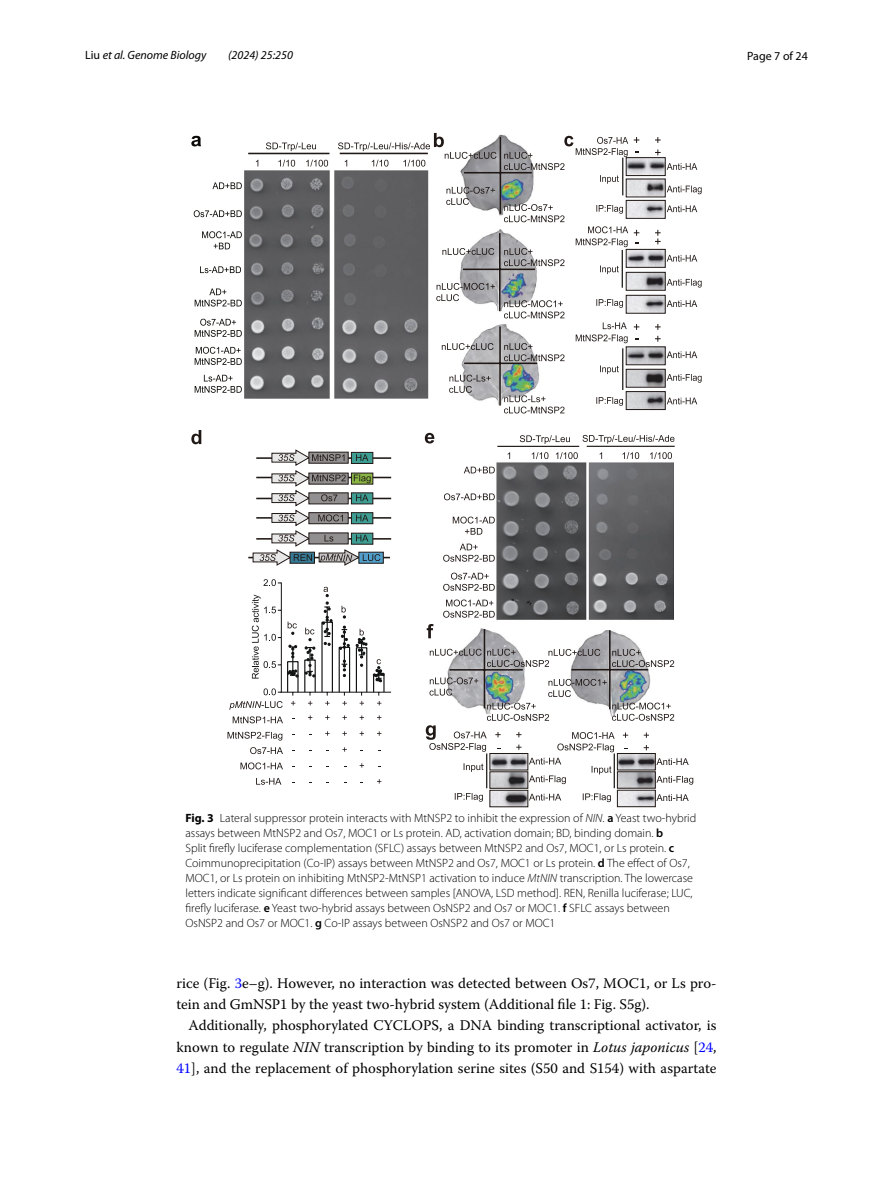
<style>
.page{position:relative;width:893px;height:1187px;background:#fff}
.page>*{position:absolute;margin:0;border:0;box-sizing:border-box;transform-origin:0 0}
.t1{font:14.7px/21.3px "Warnock Pro";color:#000}
.t2{font:300 12px/15px "Myriad Pro";color:#000}
.t3{font:italic 12px "Myriad Pro";color:#000}
.t4{font:12px "Myriad Pro";color:#000}
.s1{font-style:normal}
.s2{font-weight:700}
.s3{font-style:italic}
.s4{font-weight:600}
.s5{color:#00f}
</style>
<div class="page">
<img style="left:245px;top:135px;width:429px;height:650px">
<svg style="left:191px;top:136px;width:10px;height:10px"></svg>
<svg style="left:195px;top:319px;width:47px;height:18px"></svg>
<svg style="left:195px;top:347px;width:47px;height:18px"></svg>
<svg style="left:195px;top:375px;width:47px;height:18px"></svg>
<svg style="left:195px;top:288px;width:47px;height:18px"></svg>
<svg style="left:194px;top:210px;width:48px;height:7px"></svg>
<svg style="left:202px;top:231px;width:40px;height:18px"></svg>
<svg style="left:200px;top:266px;width:41px;height:7px"></svg>
<svg style="left:212px;top:182px;width:30px;height:7px"></svg>
<hr style="left:248px;top:153px;width:81px;height:1px;background:#1f1814">
<hr style="left:281px;top:691px;width:110px;height:1px;background:#111212">
<svg style="left:252px;top:579px;width:133px;height:116px"></svg>
<svg style="left:229px;top:701px;width:54px;height:8px"></svg>
<svg style="left:233px;top:716px;width:50px;height:7px"></svg>
<svg style="left:227px;top:731px;width:55px;height:9px"></svg>
<svg style="left:240px;top:762px;width:43px;height:7px"></svg>
<svg style="left:250px;top:747px;width:33px;height:7px"></svg>
<svg style="left:256px;top:777px;width:25px;height:7px"></svg>
<svg style="left:291px;top:701px;width:4px;height:4px"></svg>
<svg style="left:308px;top:701px;width:4px;height:4px"></svg>
<svg style="left:325px;top:701px;width:5px;height:4px"></svg>
<svg style="left:342px;top:701px;width:5px;height:4px"></svg>
<svg style="left:360px;top:701px;width:4px;height:4px"></svg>
<svg style="left:377px;top:701px;width:4px;height:4px"></svg>
<svg style="left:308px;top:715px;width:4px;height:4px"></svg>
<svg style="left:325px;top:715px;width:5px;height:4px"></svg>
<svg style="left:342px;top:715px;width:5px;height:4px"></svg>
<svg style="left:360px;top:715px;width:4px;height:4px"></svg>
<svg style="left:377px;top:715px;width:4px;height:4px"></svg>
<svg style="left:325px;top:731px;width:5px;height:4px"></svg>
<svg style="left:342px;top:731px;width:5px;height:4px"></svg>
<svg style="left:360px;top:731px;width:4px;height:4px"></svg>
<svg style="left:377px;top:731px;width:4px;height:4px"></svg>
<svg style="left:342px;top:747px;width:5px;height:4px"></svg>
<svg style="left:360px;top:763px;width:4px;height:4px"></svg>
<svg style="left:377px;top:779px;width:4px;height:4px"></svg>
<hr style="left:256px;top:457px;width:135px;height:2px;background:#201815">
<hr style="left:256px;top:476px;width:135px;height:2px;background:#201815">
<hr style="left:256px;top:497px;width:135px;height:2px;background:#201815">
<hr style="left:256px;top:517px;width:135px;height:1px;background:#201815">
<hr style="left:256px;top:538px;width:135px;height:1px;background:#201815">
<hr style="left:248px;top:556px;width:142px;height:2px;background:#201815">
<svg style="left:380px;top:551px;width:4px;height:12px"></svg>
<svg style="left:252px;top:449px;width:128px;height:117px"></svg>
<svg style="left:191px;top:430px;width:10px;height:14px"></svg>
<hr style="left:500px;top:137px;width:1px;height:77px;background:#201815">
<hr style="left:464px;top:172px;width:68px;height:1px;background:#201815">
<hr style="left:499px;top:233px;width:2px;height:78px;background:#201815">
<hr style="left:463px;top:268px;width:72px;height:2px;background:#201815">
<hr style="left:499px;top:326px;width:2px;height:79px;background:#201815">
<hr style="left:464px;top:362px;width:73px;height:2px;background:#201815">
<svg style="left:446px;top:187px;width:49px;height:18px"></svg>
<svg style="left:436px;top:283px;width:59px;height:18px"></svg>
<svg style="left:442px;top:248px;width:52px;height:7px"></svg>
<svg style="left:442px;top:343px;width:52px;height:7px"></svg>
<svg style="left:449px;top:374px;width:42px;height:19px"></svg>
<svg style="left:504px;top:136px;width:198px;height:277px"></svg>
<svg style="left:425px;top:433px;width:9px;height:10px"></svg>
<hr style="left:587px;top:445px;width:88px;height:2px;background:#1f1814">
<hr style="left:497px;top:446px;width:82px;height:1px;background:#1f1814">
<svg style="left:464px;top:466px;width:31px;height:7px"></svg>
<svg style="left:444px;top:493px;width:51px;height:7px"></svg>
<svg style="left:453px;top:516px;width:42px;height:18px"></svg>
<svg style="left:443px;top:543px;width:52px;height:18px"></svg>
<svg style="left:443px;top:572px;width:52px;height:18px"></svg>
<svg style="left:443px;top:599px;width:52px;height:18px"></svg>
<svg style="left:520px;top:435px;width:50px;height:9px"></svg>
<svg style="left:508px;top:452px;width:2px;height:7px"></svg>
<svg style="left:532px;top:452px;width:16px;height:7px"></svg>
<svg style="left:556px;top:452px;width:22px;height:7px"></svg>
<svg style="left:600px;top:452px;width:2px;height:7px"></svg>
<svg style="left:622px;top:452px;width:17px;height:7px"></svg>
<svg style="left:650px;top:452px;width:22px;height:7px"></svg>
<svg style="left:582px;top:435px;width:92px;height:8px"></svg>
<hr style="left:484px;top:629px;width:1px;height:79px;background:#201815">
<hr style="left:449px;top:669px;width:74px;height:1px;background:#201815">
<hr style="left:609px;top:630px;width:2px;height:79px;background:#201815">
<hr style="left:571px;top:669px;width:77px;height:1px;background:#201815">
<svg style="left:430px;top:648px;width:170px;height:19px"></svg>
<svg style="left:612px;top:649px;width:62px;height:18px"></svg>
<svg style="left:427px;top:624px;width:7px;height:14px"></svg>
<svg style="left:426px;top:677px;width:267px;height:130px"></svg>
<svg style="left:266px;top:142px;width:50px;height:9px"></svg>
<svg style="left:256px;top:160px;width:2px;height:6px"></svg>
<svg style="left:278px;top:160px;width:17px;height:6px"></svg>
<svg style="left:306px;top:160px;width:22px;height:6px"></svg>
<svg style="left:338px;top:133px;width:158px;height:33px"></svg>
<p class="t3" style="left:85px;top:48px;width:123px"><span class="s1">Liu</span> et al. Genome Biology</p>
<p class="t3" style="left:228px;top:48px;width:66px">(2024) 25:250</p>
<p class="t4" style="left:747px;top:48px;width:62px">Page 7 of 24</p>
<p class="t2" style="left:185px;top:810px;width:512px"><span class="s2">Fig. 3</span> Lateral suppressor protein interacts with MtNSP2 to inhibit the expression of <span class="s3">NIN</span>. <span class="s4">a</span> Yeast two-hybrid assays between MtNSP2 and Os7, MOC1 or Ls protein. AD, activation domain; BD, binding domain. <span class="s4">b<br></span>Split firefly luciferase complementation (SFLC) assays between MtNSP2 and Os7, MOC1, or Ls protein. <span class="s4">c </span>Coimmunoprecipitation (Co-IP) assays between MtNSP2 and Os7, MOC1 or Ls protein. <span class="s4">d</span> The effect of Os7, MOC1, or Ls protein on inhibiting MtNSP2-MtNSP1 activation to induce <span class="s3">MtNIN</span> transcription. The lowercase letters indicate significant differences between samples [ANOVA, LSD method]. REN, Renilla luciferase; LUC, firefly luciferase. <span class="s4">e</span> Yeast two-hybrid assays between OsNSP2 and Os7 or MOC1. <span class="s4">f</span> SFLC assays between OsNSP2 and Os7 or MOC1. <span class="s4">g</span> Co-IP assays between OsNSP2 and Os7 or MOC1</p>
<p class="t1" style="left:176px;top:972px;width:542px">rice (Fig. <span class="s5">3</span>e–g). However, no interaction was detected between Os7, MOC1, or Ls pro&shy;tein and GmNSP1 by the yeast two-hybrid system (Additional file 1: Fig. S5g).</p>
<p class="t1" style="left:176px;top:1014px;width:542px;text-align:justify;text-indent:12px">Additionally, phosphorylated CYCLOPS, a DNA binding transcriptional activator, is known to regulate <span class="s3">NIN</span> transcription by binding to its promoter in <span class="s3">Lotus japonicus</span> [<span class="s5">24</span>, <span class="s5">41</span>], and the replacement of phosphorylation serine sites (S50 and S154) with aspartate</p>
</div>
